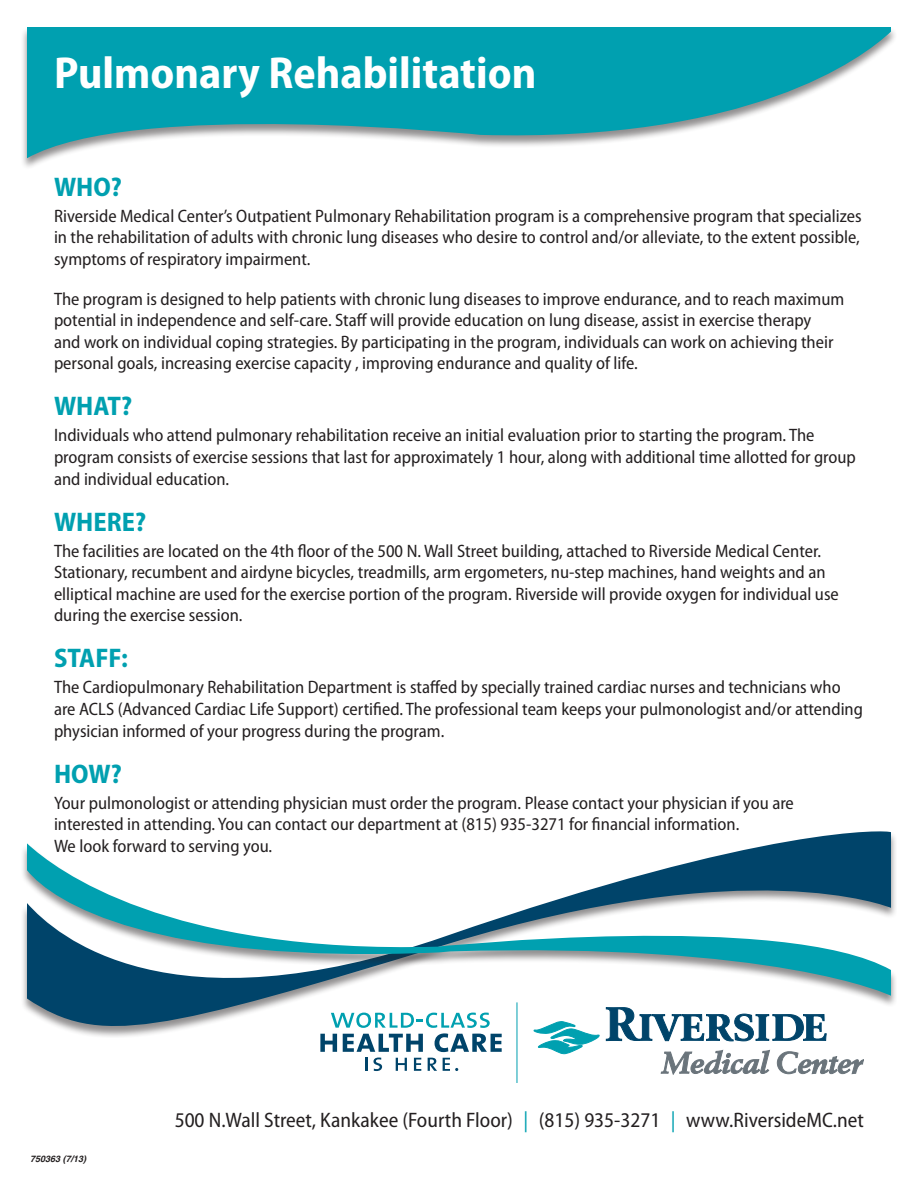
<style>
.page{position:relative;width:918px;height:1188px;background:#fff}
.page>*{position:absolute;margin:0;border:0;box-sizing:border-box;transform-origin:0 0}
.t1{font:700 semi-condensed 45px "Myriad Pro";color:#fff}
.t2{font:700 semi-condensed 27px "Myriad Pro";color:#00a0b0}
.t3{font:semi-condensed 21px "Myriad Pro";color:#231f20}
.t4{font:semi-condensed 18px/21.6px "Myriad Pro";color:#231f20}
.t5{font:italic 700 9px "Helvetica";color:#231f20}
.s1{color:#00a0b0}
</style>
<div class="page">
<div style="left:20px;top:26px;width:877px;height:144px;background:#231f20;opacity:.5"></div>
<svg style="left:27px;top:27px;width:864px;height:131px;fill:#00a0b0"></svg>
<svg style="left:27px;top:831px;width:864px;height:216px"></svg>
<div style="left:20px;top:842px;width:877px;height:165px;background:#231f20;opacity:.5"></div>
<svg style="left:27px;top:843px;width:864px;height:153px"></svg>
<svg style="left:534px;top:1021px;width:65px;height:33px"></svg>
<svg style="left:606px;top:1007px;width:258px;height:68px"></svg>
<svg style="left:320px;top:1013px;width:182px;height:39px"></svg>
<svg style="left:365px;top:1058px;width:17px;height:13px"></svg>
<svg style="left:396px;top:1058px;width:11px;height:13px"></svg>
<svg style="left:414px;top:1058px;width:7px;height:13px"></svg>
<svg style="left:428px;top:1058px;width:9px;height:13px"></svg>
<svg style="left:443px;top:1058px;width:15px;height:13px"></svg>
<hr style="left:517px;top:1002px;width:1px;height:81px;background:#00a0b0">
<h1 class="t1" style="left:54px;top:48px;width:484px">Pulmonary Rehabilitation</h1>
<h2 class="t2" style="left:54px;top:172px;width:70px">WHO?</h2>
<p class="t4" style="left:54px;top:205px;width:809px;text-align:justify">Riverside Medical Center’s Outpatient Pulmonary Rehabilitation program is a comprehensive program that specializes in the rehabilitation of adults with chronic lung diseases who desire to control and/or alleviate, to the extent possible, symptoms of respiratory impairment.</p>
<p class="t4" style="left:54px;top:288px;width:792px">The program is designed to help patients with chronic lung diseases to improve endurance, and to reach maximum potential in independence and self-care. Staff will provide education on lung disease, assist in exercise therapy<br>and work on individual coping strategies. By participating in the program, individuals can work on achieving their personal goals, increasing exercise capacity , improving endurance and quality of life.</p>
<h2 class="t2" style="left:54px;top:391px;width:80px">WHAT?</h2>
<p class="t4" style="left:54px;top:425px;width:803px">Individuals who attend pulmonary rehabilitation receive an initial evaluation prior to starting the program. The program consists of exercise sessions that last for approximately 1 hour, along with additional time allotted for group and individual education.</p>
<h2 class="t2" style="left:54px;top:506px;width:94px">WHERE?</h2>
<p class="t4" style="left:54px;top:540px;width:786px">The facilities are located on the 4th floor of the 500 N. Wall Street building, attached to Riverside Medical Center.<br>Stationary, recumbent and airdyne bicycles, treadmills, arm ergometers, nu-step machines, hand weights and an elliptical machine are used for the exercise portion of the program. Riverside will provide oxygen for individual use during the exercise session.</p>
<h2 class="t2" style="left:54px;top:643px;width:76px">STAFF:</h2>
<p class="t4" style="left:54px;top:677px;width:811px">The Cardiopulmonary Rehabilitation Department is staffed by specially trained cardiac nurses and technicians who are ACLS (Advanced Cardiac Life Support) certified. The professional team keeps your pulmonologist and/or attending physician informed of your progress during the program.</p>
<h2 class="t2" style="left:54px;top:758px;width:69px">HOW?</h2>
<p class="t4" style="left:54px;top:792px;width:741px">Your pulmonologist or attending physician must order the program. Please contact your physician if you are interested in attending. You can contact our department at (815) 935-3271 for financial information.<br>We look forward to serving you.</p>
<p class="t5" style="left:30px;top:1153px;width:58px">750363 (7/13)</p>
<p class="t3" style="left:175px;top:1108px;width:691px">500 N.Wall Street, Kankakee (Fourth Floor) <span class="s1">|</span> (815) 935-3271 <span class="s1">|</span> www.RiversideMC.net</p>
</div>
